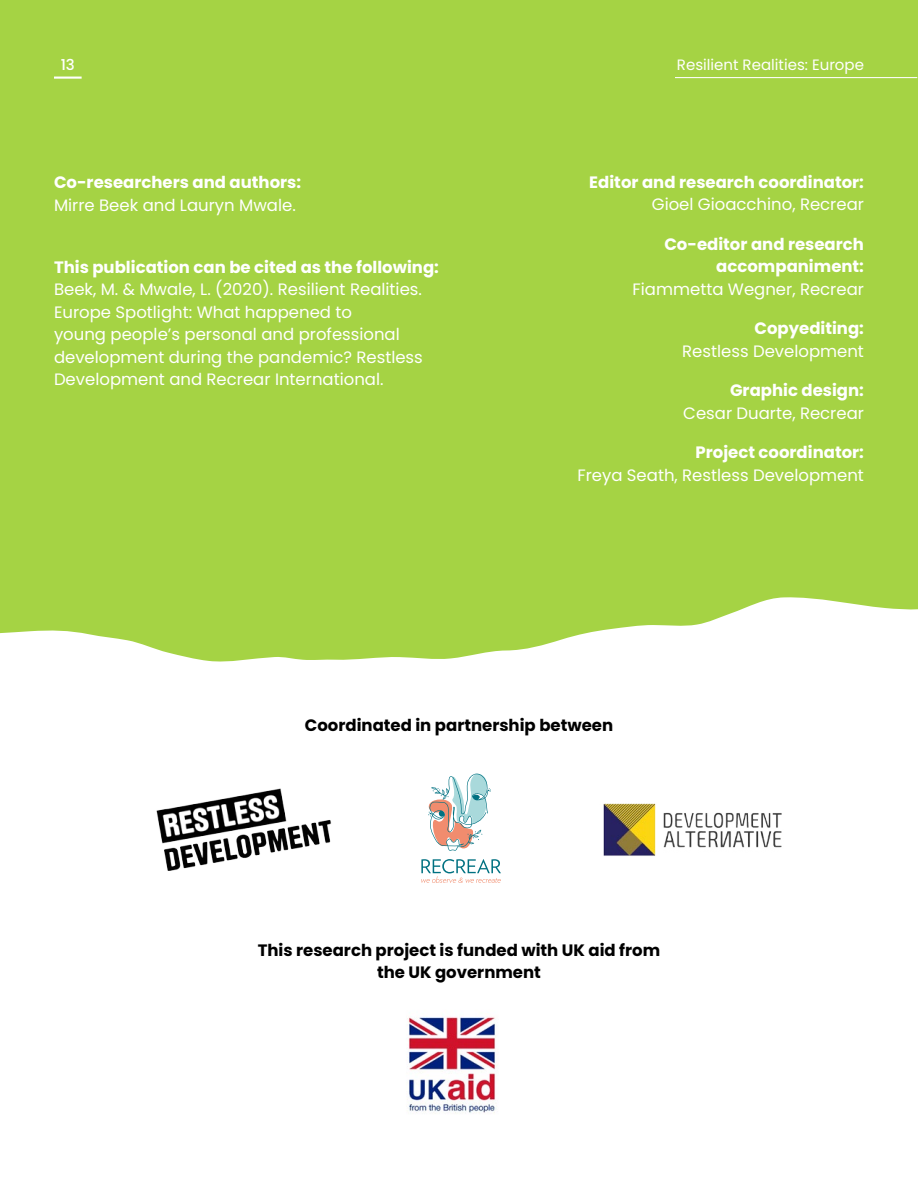
<style>
.page{position:relative;width:918px;height:1188px;background:#fff}
.page>*{position:absolute;margin:0;border:0;box-sizing:border-box;transform-origin:0 0}
.t1{font:16.5px/22.5px "Poppins";color:#fff}
.t2{font:700 16.5px/22.5px "Poppins";color:#fff;text-align:right}
.t3{font:700 16.5px/22.5px "Poppins";color:#000;text-align:center}
.t4{font:15px "Poppins";color:#fff}
.t5{font:500 15px "Poppins";color:#fff}
</style>
<div class="page">
<div style="left:0;top:0;width:918px;height:662px;background:#a5d344"></div>
<img style="left:603px;top:803px;width:179px;height:53px">
<img style="left:408px;top:1017px;width:88px;height:96px">
<svg style="left:428px;top:773px;width:63px;height:78px"></svg>
<svg style="left:421px;top:859px;width:80px;height:24px"></svg>
<img style="left:157px;top:789px;width:174px;height:81px">
<hr style="left:54px;top:77px;width:28px;height:2px;background:#fff">
<hr style="left:675px;top:77px;width:242px;height:1px;background:#fff">
<p class="t5" style="left:61px;top:56px;width:16px">13</p>
<p class="t4" style="left:677px;top:56px;width:189px">Resilient Realities: Europe</p>
<p class="t2" style="left:54px;top:171px;width:249px">Co-researchers and authors:</p>
<p class="t1" style="left:54px;top:194px;width:243px">Mirre Beek and Lauryn Mwale.</p>
<p class="t2" style="left:54px;top:256px;width:386px">This publication can be cited as the following:</p>
<p class="t1" style="left:54px;top:278px;width:370px">Beek, M. &amp; Mwale, L. (2020). Resilient Realities.<br>Europe Spotlight: What happened to<br>young people’s personal and professional development during the pandemic? Restless Development and Recrear International.</p>
<p class="t2" style="left:589px;top:171px;width:276px">Editor and research coordinator:</p>
<p class="t1" style="left:652px;top:193px;width:214px">Gioel Gioacchino, Recrear</p>
<p class="t2" style="left:664px;top:233px;width:201px">Co-editor and research accompaniment:</p>
<p class="t1" style="left:633px;top:278px;width:233px">Fiammetta Wegner, Recrear</p>
<p class="t2" style="left:754px;top:317px;width:111px">Copyediting:</p>
<p class="t1" style="left:682px;top:340px;width:183px">Restless Development</p>
<p class="t2" style="left:730px;top:379px;width:135px">Graphic design:</p>
<p class="t1" style="left:683px;top:402px;width:182px">Cesar Duarte, Recrear</p>
<p class="t2" style="left:696px;top:441px;width:170px">Project coordinator:</p>
<p class="t1" style="left:577px;top:464px;width:288px">Freya Seath, Restless Development</p>
<p class="t3" style="left:305px;top:714px;width:310px">Coordinated in partnership between</p>
<p class="t3" style="left:258px;top:939px;width:404px">This research project is funded with UK aid from the UK government</p>
</div>
